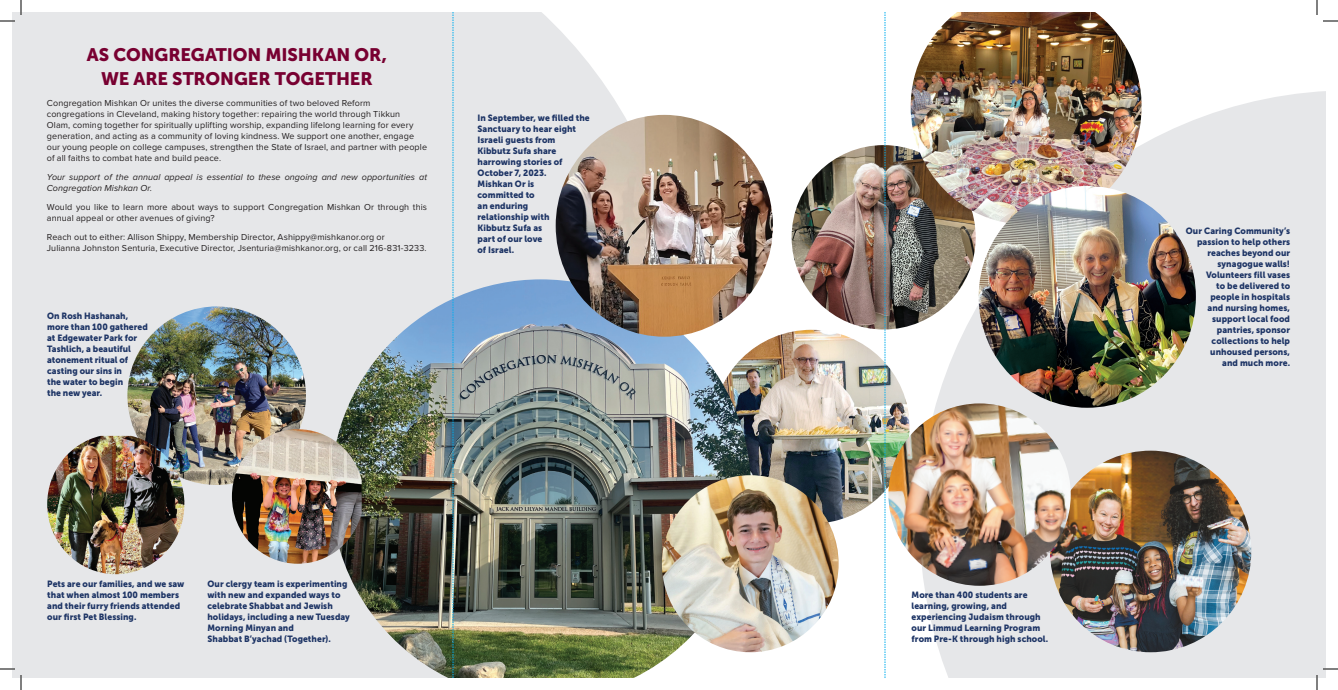
<style>
.page{position:relative;width:1338px;height:690px;background:#fff}
.page>*{position:absolute;margin:0;border:0;box-sizing:border-box;transform-origin:0 0}
.t1{font:18px/24px "Museo Sans 900";letter-spacing:-.005em;color:#780031;text-align:center}
.t2{font:9px/11px "Museo Sans 900";letter-spacing:.005em;color:#1d3465;scale:.95 1}
.t3{font:9px/11px "Proxima Nova";letter-spacing:.01em;color:#231f20}
.t4{font:italic 9px/11px "Proxima Nova";letter-spacing:.01em;color:#231f20}
</style>
<div class="page">
<svg style="left:922px;top:91px;width:404px;height:587px;background:#e8e8ea"></svg>
<div style="left:12px;top:12px;width:441px;height:666px;background:#e6e7e9"></div>
<svg style="left:454px;top:12px;width:213px;height:267px;fill:#e6e7e9"></svg>
<img style="left:751px;top:330px;width:159px;height:194px">
<img style="left:331px;top:279px;width:420px;height:399px">
<img style="left:792px;top:145px;width:184px;height:185px;border-radius:92px">
<img style="left:556px;top:115px;width:217px;height:222px">
<img style="left:662px;top:475px;width:177px;height:177px;border-radius:88px">
<img style="left:127px;top:306px;width:179px;height:179px;border-radius:89px">
<img style="left:232px;top:429px;width:130px;height:135px">
<img style="left:911px;top:12px;width:231px;height:212px">
<img style="left:1050px;top:451px;width:201px;height:201px;border-radius:101px">
<img style="left:979px;top:186px;width:217px;height:222px">
<img style="left:888px;top:403px;width:183px;height:183px;border-radius:91px">
<img style="left:47px;top:436px;width:137px;height:138px">
<svg style="left:453px;top:12px;width:1px;height:666px"></svg>
<svg style="left:885px;top:12px;width:1px;height:666px"></svg>
<svg style="left:0;top:0;width:22px;height:22px"></svg>
<svg style="left:0;top:668px;width:22px;height:22px"></svg>
<svg style="left:1316px;top:0;width:22px;height:22px"></svg>
<svg style="left:1316px;top:668px;width:22px;height:22px"></svg>
<h1 class="t1" style="left:87px;top:42px;width:302px">AS CONGREGATION MISHKAN OR,<br>WE ARE STRONGER TOGETHER</h1>
<p class="t3" style="left:47px;top:97px;width:382px">Congregation Mishkan Or unites the diverse communities of two beloved Reform congregations in Cleveland, making history together: repairing the world through Tikkun<br>Olam, coming together for spiritually uplifting worship, expanding lifelong learning for every generation, and acting as a community of loving kindness. We support one another, engage our young people on college campuses, strengthen the State of Israel, and partner with people of all faiths to combat hate and build peace.</p>
<p class="t4" style="left:47px;top:171px;width:382px">Your support of the annual appeal is essential to these ongoing and new opportunities at<br>Congregation Mishkan Or.</p>
<p class="t3" style="left:47px;top:201px;width:382px">Would you like to learn more about ways to support Congregation Mishkan Or through this annual appeal or other avenues of giving?</p>
<p class="t3" style="left:47px;top:231px;width:381px">Reach out to either: Allison Shippy, Membership Director, Ashippy@mishkanor.org or<br>Julianna Johnston Senturia, Executive Director, Jsenturia@mishkanor.org, or call 216-831-3233.</p>
<p class="t2" style="left:47px;top:310px;width:107px">On Rosh Hashanah, more than 100 gathered at Edgewater Park for<br>Tashlich, a beautiful atonement ritual of casting our sins in<br>the water to begin<br>the new year.</p>
<p class="t2" style="left:478px;top:112px;width:120px">In September, we filled the<br>Sanctuary to hear eight<br>Israeli guests from<br>Kibbutz Sufa share harrowing stories of<br>October 7, 2023.<br>Mishkan Or is<br>committed to<br>an enduring<br>relationship with<br>Kibbutz Sufa as<br>part of our love<br>of Israel.</p>
<p class="t2" style="left:47px;top:579px;width:146px">Pets are our families, and we saw that when almost 100 members and their furry friends attended our first Pet Blessing.</p>
<p class="t2" style="left:207px;top:579px;width:152px">Our clergy team is experimenting with new and expanded ways to celebrate Shabbat and Jewish holidays, including a new Tuesday<br>Morning Minyan and<br>Shabbat B’yachad (Together).</p>
<p class="t2" style="left:912px;top:590px;width:145px">More than 400 students are learning, growing, and experiencing Judaism through our Limmud Learning Program from Pre-K through high school.</p>
<p class="t2" style="left:1186px;top:226px;width:111px;text-align:right">Our Caring Community’s passion to help others reaches beyond our synagogue walls!<br>Volunteers fill vases<br>to be delivered to people in hospitals<br>and nursing homes, support local food pantries, sponsor collections to help unhoused persons,<br>and much more.</p>
</div>
